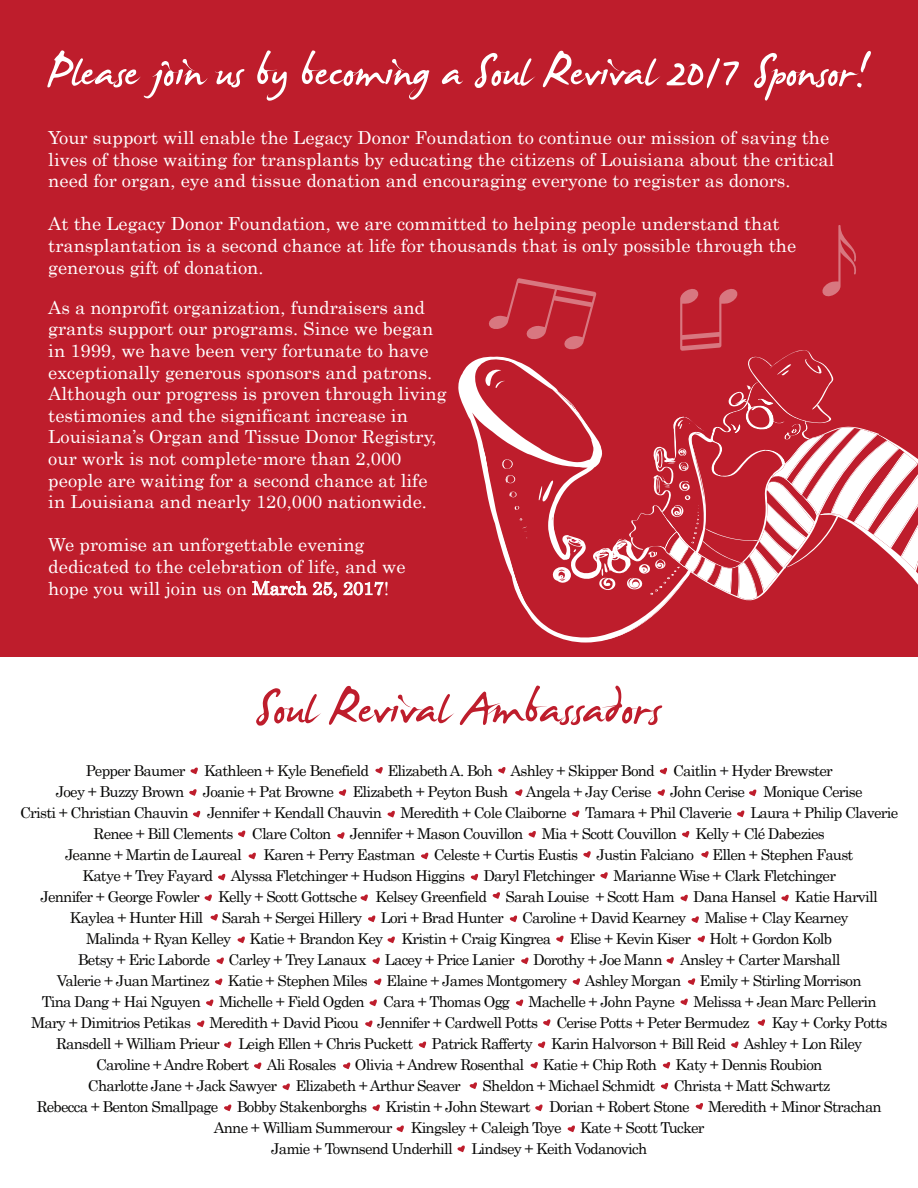
<style>
.page{position:relative;width:918px;height:1188px;background:#fff}
.page>*{position:absolute;margin:0;border:0;box-sizing:border-box;transform-origin:0 0}
.t1{font:72px "James Fajardo";color:#be1d2c}
.t2{font:67.5px "James Fajardo";color:#fff}
.t3{font:18px/21.6px "Century";color:#fff}
.t4{font:15px "Century";letter-spacing:-.05em;color:#050504}
</style>
<div class="page">
<div style="left:0;top:0;width:918px;height:656px;background:#be1d2c"></div>
<svg style="left:458px;top:376px;width:181px;height:267px"></svg>
<svg style="left:252px;top:579px;width:85px;height:20px"></svg>
<svg style="left:343px;top:581px;width:41px;height:15px"></svg>
<svg style="left:461px;top:225px;width:457px;height:401px"></svg>
<svg style="left:190px;top:767px;width:8px;height:7px"></svg>
<svg style="left:189px;top:789px;width:8px;height:7px"></svg>
<svg style="left:193px;top:810px;width:8px;height:7px"></svg>
<svg style="left:238px;top:830px;width:8px;height:7px"></svg>
<svg style="left:248px;top:852px;width:8px;height:7px"></svg>
<svg style="left:218px;top:873px;width:8px;height:8px"></svg>
<svg style="left:204px;top:894px;width:8px;height:7px"></svg>
<svg style="left:210px;top:914px;width:8px;height:7px"></svg>
<svg style="left:237px;top:936px;width:8px;height:7px"></svg>
<svg style="left:216px;top:957px;width:8px;height:7px"></svg>
<svg style="left:215px;top:978px;width:8px;height:7px"></svg>
<svg style="left:206px;top:999px;width:8px;height:7px"></svg>
<svg style="left:197px;top:1020px;width:8px;height:7px"></svg>
<svg style="left:224px;top:1041px;width:8px;height:7px"></svg>
<svg style="left:254px;top:1062px;width:8px;height:7px"></svg>
<svg style="left:282px;top:1083px;width:8px;height:7px"></svg>
<svg style="left:224px;top:1104px;width:8px;height:7px"></svg>
<svg style="left:372px;top:1104px;width:8px;height:7px"></svg>
<svg style="left:396px;top:1125px;width:8px;height:7px"></svg>
<svg style="left:343px;top:1062px;width:8px;height:7px"></svg>
<svg style="left:418px;top:1041px;width:9px;height:7px"></svg>
<svg style="left:365px;top:1020px;width:8px;height:7px"></svg>
<svg style="left:369px;top:999px;width:8px;height:7px"></svg>
<svg style="left:374px;top:978px;width:8px;height:7px"></svg>
<svg style="left:372px;top:957px;width:8px;height:7px"></svg>
<svg style="left:387px;top:936px;width:8px;height:7px"></svg>
<svg style="left:368px;top:915px;width:8px;height:7px"></svg>
<svg style="left:360px;top:894px;width:8px;height:7px"></svg>
<svg style="left:470px;top:873px;width:9px;height:8px"></svg>
<svg style="left:421px;top:852px;width:8px;height:7px"></svg>
<svg style="left:337px;top:832px;width:8px;height:7px"></svg>
<svg style="left:387px;top:810px;width:8px;height:7px"></svg>
<svg style="left:338px;top:789px;width:9px;height:7px"></svg>
<svg style="left:375px;top:767px;width:8px;height:7px"></svg>
<svg style="left:498px;top:767px;width:8px;height:7px"></svg>
<svg style="left:515px;top:789px;width:8px;height:7px"></svg>
<svg style="left:572px;top:810px;width:8px;height:7px"></svg>
<svg style="left:528px;top:831px;width:8px;height:7px"></svg>
<svg style="left:583px;top:851px;width:8px;height:7px"></svg>
<svg style="left:600px;top:872px;width:8px;height:7px"></svg>
<svg style="left:492px;top:892px;width:8px;height:7px"></svg>
<svg style="left:509px;top:915px;width:9px;height:7px"></svg>
<svg style="left:556px;top:935px;width:8px;height:7px"></svg>
<svg style="left:521px;top:957px;width:8px;height:7px"></svg>
<svg style="left:572px;top:978px;width:8px;height:7px"></svg>
<svg style="left:515px;top:999px;width:9px;height:7px"></svg>
<svg style="left:543px;top:1019px;width:8px;height:7px"></svg>
<svg style="left:537px;top:1041px;width:9px;height:7px"></svg>
<svg style="left:530px;top:1062px;width:8px;height:7px"></svg>
<svg style="left:469px;top:1082px;width:8px;height:7px"></svg>
<svg style="left:535px;top:1104px;width:8px;height:7px"></svg>
<svg style="left:567px;top:1125px;width:8px;height:7px"></svg>
<svg style="left:457px;top:1145px;width:8px;height:7px"></svg>
<svg style="left:695px;top:1103px;width:8px;height:7px"></svg>
<svg style="left:660px;top:1082px;width:9px;height:8px"></svg>
<svg style="left:662px;top:1062px;width:9px;height:7px"></svg>
<svg style="left:731px;top:1041px;width:8px;height:7px"></svg>
<svg style="left:757px;top:1019px;width:8px;height:7px"></svg>
<svg style="left:680px;top:998px;width:8px;height:7px"></svg>
<svg style="left:687px;top:978px;width:9px;height:7px"></svg>
<svg style="left:666px;top:957px;width:8px;height:7px"></svg>
<svg style="left:697px;top:935px;width:8px;height:7px"></svg>
<svg style="left:691px;top:916px;width:8px;height:7px"></svg>
<svg style="left:680px;top:894px;width:8px;height:7px"></svg>
<svg style="left:781px;top:894px;width:8px;height:7px"></svg>
<svg style="left:701px;top:851px;width:8px;height:7px"></svg>
<svg style="left:682px;top:831px;width:8px;height:7px"></svg>
<svg style="left:737px;top:810px;width:8px;height:7px"></svg>
<svg style="left:749px;top:789px;width:8px;height:7px"></svg>
<svg style="left:659px;top:767px;width:9px;height:7px"></svg>
<svg style="left:657px;top:789px;width:8px;height:7px"></svg>
<h2 class="t2" style="left:47px;top:40px;width:823px">Please join us by becoming a Soul Revival 2017 Sponsor!</h2>
<p class="t3" style="left:48px;top:126px;width:788px">Your support will enable the Legacy Donor Foundation to continue our mission of saving the lives of those waiting for transplants by educating the citizens of Louisiana about the critical need for organ, eye and tissue donation and encouraging everyone to register as donors.</p>
<p class="t3" style="left:48px;top:213px;width:750px">At the Legacy Donor Foundation, we are committed to helping people understand that transplantation is a second chance at life for thousands that is only possible through the generous gift of donation.</p>
<p class="t3" style="left:48px;top:296px;width:400px">As a nonprofit organization, fundraisers and grants support our programs. Since we began in 1999, we have been very fortunate to have exceptionally generous sponsors and patrons.<br>Although our progress is proven through living testimonies and the significant increase in Louisiana’s Organ and Tissue Donor Registry, our work is not complete-more than 2,000 people are waiting for a second chance at life in Louisiana and nearly 120,000 nationwide.</p>
<p class="t3" style="left:48px;top:534px;width:359px">We promise an unforgettable evening dedicated to the celebration of life, and we hope you will join us on March 25, 2017!</p>
<h1 class="t1" style="left:256px;top:674px;width:407px">Soul Revival Ambassadors</h1>
<p class="t4" style="left:86px;top:762px;width:749px">Pepper Baumer Kathleen + Kyle Benefield Elizabeth A. Boh Ashley + Skipper Bond Caitlin + Hyder Brewster</p>
<p class="t4" style="left:56px;top:783px;width:808px">Joey + Buzzy Brown Joanie + Pat Browne Elizabeth + Peyton Bush Angela + Jay Cerise John Cerise Monique Cerise</p>
<p class="t4" style="left:20px;top:804px;width:880px">Cristi + Christian Chauvin Jennifer + Kendall Chauvin Meredith + Cole Claiborne Tamara + Phil Claverie Laura + Philip Claverie</p>
<p class="t4" style="left:94px;top:825px;width:733px">Renee + Bill Clements Clare Colton Jennifer + Mason Couvillon Mia + Scott Couvillon Kelly + Clé Dabezies</p>
<p class="t4" style="left:65px;top:846px;width:178px">Jeanne + Martin de Laureal</p>
<p class="t4" style="left:264px;top:846px;width:591px">Karen + Perry Eastman Celeste + Curtis Eustis Justin Falciano Ellen + Stephen Faust</p>
<p class="t4" style="left:82px;top:867px;width:755px">Katye + Trey Fayard Alyssa Fletchinger + Hudson Higgins Daryl Fletchinger Marianne Wise + Clark Fletchinger</p>
<p class="t4" style="left:41px;top:888px;width:839px">Jennifer + George Fowler Kelly + Scott Gottsche Kelsey Greenfield Sarah Louise + Scott Ham Dana Hansel Katie Harvill</p>
<p class="t4" style="left:70px;top:909px;width:780px">Kaylea + Hunter Hill Sarah + Sergei Hillery Lori + Brad Hunter Caroline + David Kearney Malise + Clay Kearney</p>
<p class="t4" style="left:86px;top:930px;width:747px">Malinda + Ryan Kelley Katie + Brandon Key Kristin + Craig Kingrea Elise + Kevin Kiser Holt + Gordon Kolb</p>
<p class="t4" style="left:78px;top:951px;width:764px">Betsy + Eric Laborde Carley + Trey Lanaux Lacey + Price Lanier Dorothy + Joe Mann Ansley + Carter Marshall</p>
<p class="t4" style="left:57px;top:972px;width:806px">Valerie + Juan Martinez Katie + Stephen Miles Elaine + James Montgomery Ashley Morgan Emily + Stirling Morrison</p>
<p class="t4" style="left:42px;top:993px;width:836px">Tina Dang + Hai Nguyen Michelle + Field Ogden Cara + Thomas Ogg Machelle + John Payne Melissa + Jean Marc Pellerin</p>
<p class="t4" style="left:31px;top:1014px;width:720px">Mary + Dimitrios Petikas Meredith + David Picou Jennifer + Cardwell Potts Cerise Potts + Peter Bermudez</p>
<p class="t4" style="left:772px;top:1014px;width:117px">Kay + Corky Potts</p>
<p class="t4" style="left:56px;top:1035px;width:808px">Ransdell + William Prieur Leigh Ellen + Chris Puckett Patrick Rafferty Karin Halvorson + Bill Reid Ashley + Lon Riley</p>
<p class="t4" style="left:96px;top:1056px;width:728px">Caroline + Andre Robert Ali Rosales Olivia + Andrew Rosenthal Katie + Chip Roth Katy + Dennis Roubion</p>
<p class="t4" style="left:88px;top:1077px;width:374px">Charlotte Jane + Jack Sawyer Elizabeth + Arthur Seaver</p>
<p class="t4" style="left:483px;top:1077px;width:349px">Sheldon + Michael Schmidt Christa + Matt Schwartz</p>
<p class="t4" style="left:37px;top:1098px;width:847px">Rebecca + Benton Smallpage Bobby Stakenborghs Kristin + John Stewart Dorian + Robert Stone Meredith + Minor Strachan</p>
<p class="t4" style="left:214px;top:1119px;width:492px">Anne + William Summerour Kingsley + Caleigh Toye Kate + Scott Tucker</p>
<p class="t4" style="left:271px;top:1140px;width:378px">Jamie + Townsend Underhill Lindsey + Keith Vodanovich</p>
</div>
